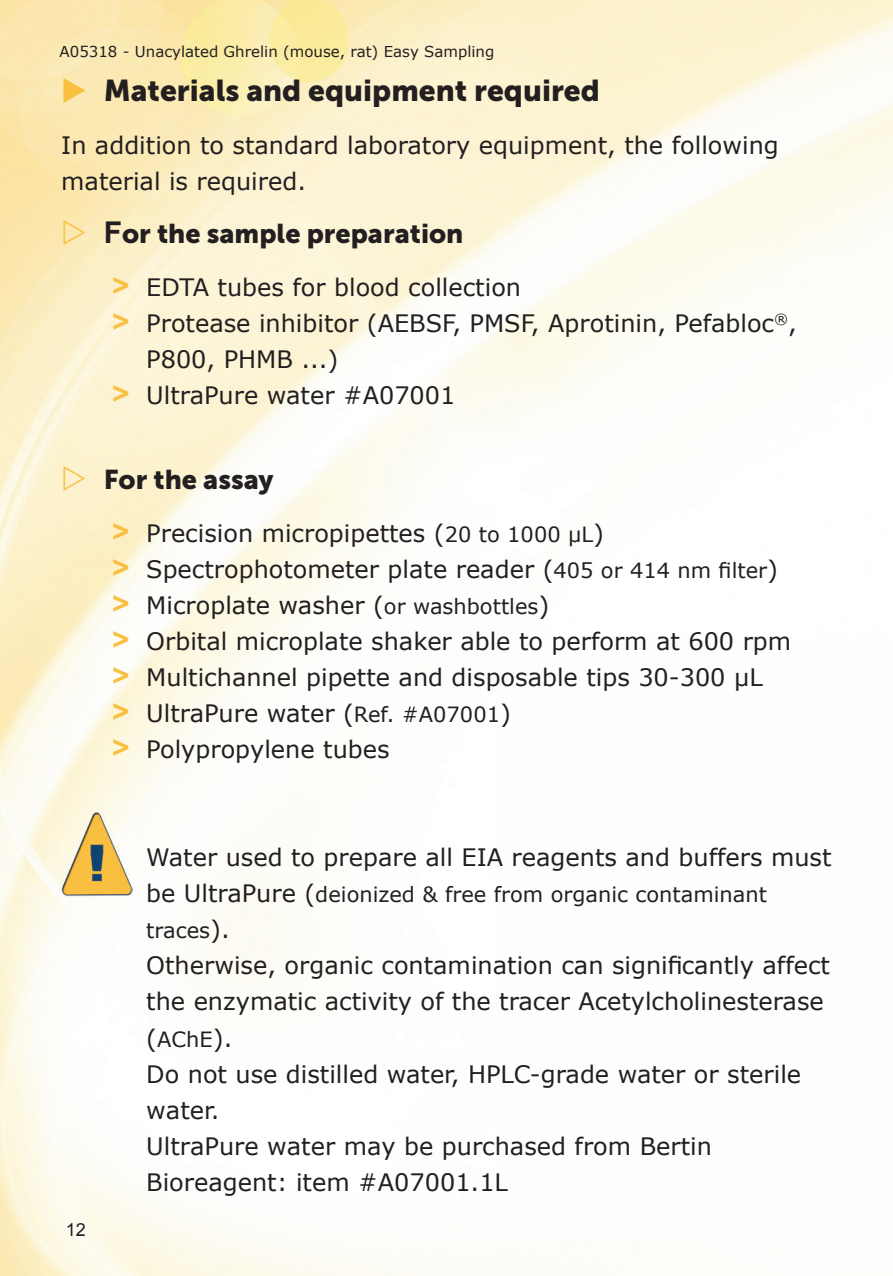
<style>
.page{position:relative;width:893px;height:1276px;background:#fff}
.page>*{position:absolute;margin:0;border:0;box-sizing:border-box;transform-origin:0 0}
.t1{font:30px "Museo Sans 900";color:#231f20}
.t2{font:27px "Museo Sans 900";color:#231f20}
.t3{font:24px/36px "Verdana";color:#231f20}
.t4{font:21px/36px "Verdana";color:#231f20}
.t5{font:18px "Arial";color:#231f20}
.t6{font:15px "Verdana";color:#231f20}
.s1{color:#f9bf40}
.s2{font-family:"Arial";font-weight:700;font-size:30px}
.s3{font-family:"Arial";font-weight:700;font-size:30px;color:#f9bf40}
.s4{font-size:21px}
.s5{font-size:24px}
</style>
<div class="page">
<img style="left:61px;top:810px;width:72px;height:86px">
<svg style="left:64px;top:219px;width:21px;height:25px"></svg>
<svg style="left:64px;top:465px;width:21px;height:26px"></svg>
<p class="t6" style="left:60px;top:42px;width:436px">A05318 - Unacylated Ghrelin (mouse, rat) Easy Sampling</p>
<p class="t1" style="left:61px;top:73px;width:540px"><span class="s1">◆</span> Materials and equipment required</p>
<p class="t3" style="left:61px;top:127px;width:719px">In addition to standard laboratory equipment, the following material is required.</p>
<p class="t2" style="left:104px;top:218px;width:361px"><span class="s2">F</span>or the sample preparation</p>
<p class="t3" style="left:112px;top:269px;width:410px"><span class="s3">&gt;</span> EDTA tubes for blood collection</p>
<p class="t3" style="left:112px;top:305px;width:686px"><span class="s3">&gt;</span> Protease inhibitor (AEBSF, PMSF, Aprotinin, Pefabloc<sup>®</sup>,</p>
<p class="t3" style="left:146px;top:341px;width:194px">P800, PHMB ...)</p>
<p class="t3" style="left:112px;top:377px;width:345px"><span class="s3">&gt;</span> UltraPure water #A07001</p>
<p class="t2" style="left:104px;top:464px;width:171px">For the assay</p>
<p class="t3" style="left:112px;top:515px;width:680px"><span class="s3">&gt;</span> Precision micropipettes (<span class="s4">20 to 1000 µL</span>)<br><span class="s3">&gt;</span> Spectrophotometer plate reader (<span class="s4">405 or 414 nm filter</span>) <span class="s3">&gt;</span> Microplate washer (<span class="s4">or washbottles</span>)<br><span class="s3">&gt;</span> Orbital microplate shaker able to perform at 600 rpm <span class="s3">&gt;</span> Multichannel pipette and disposable tips 30-300 µL<br><span class="s3">&gt;</span> UltraPure water (<span class="s4">Ref. #A07001</span>)<br><span class="s3">&gt;</span> Polypropylene tubes</p>
<p class="t5" style="left:66px;top:1217px;width:22px">12</p>
<p class="t3" style="left:146px;top:839px;width:687px">Water used to prepare all EIA reagents and buffers must</p>
<p class="t4" style="left:146px;top:876px;width:622px"><span class="s5">be UltraPure (</span>deionized &amp; free from organic contaminant traces<span class="s5">).</span></p>
<p class="t3" style="left:146px;top:947px;width:685px">Otherwise, organic contamination can signifi cantly affect the enzymatic activity of the tracer Acetylcholinesterase</p>
<p class="t4" style="left:146px;top:1020px;width:88px"><span class="s5">(</span>AChE<span class="s5">).</span></p>
<p class="t3" style="left:146px;top:1055px;width:656px">Do not use distilled water, HPLC-grade water or sterile water.<br>UltraPure water may be purchased from Bertin Bioreagent: item #A07001.1L</p>
</div>
